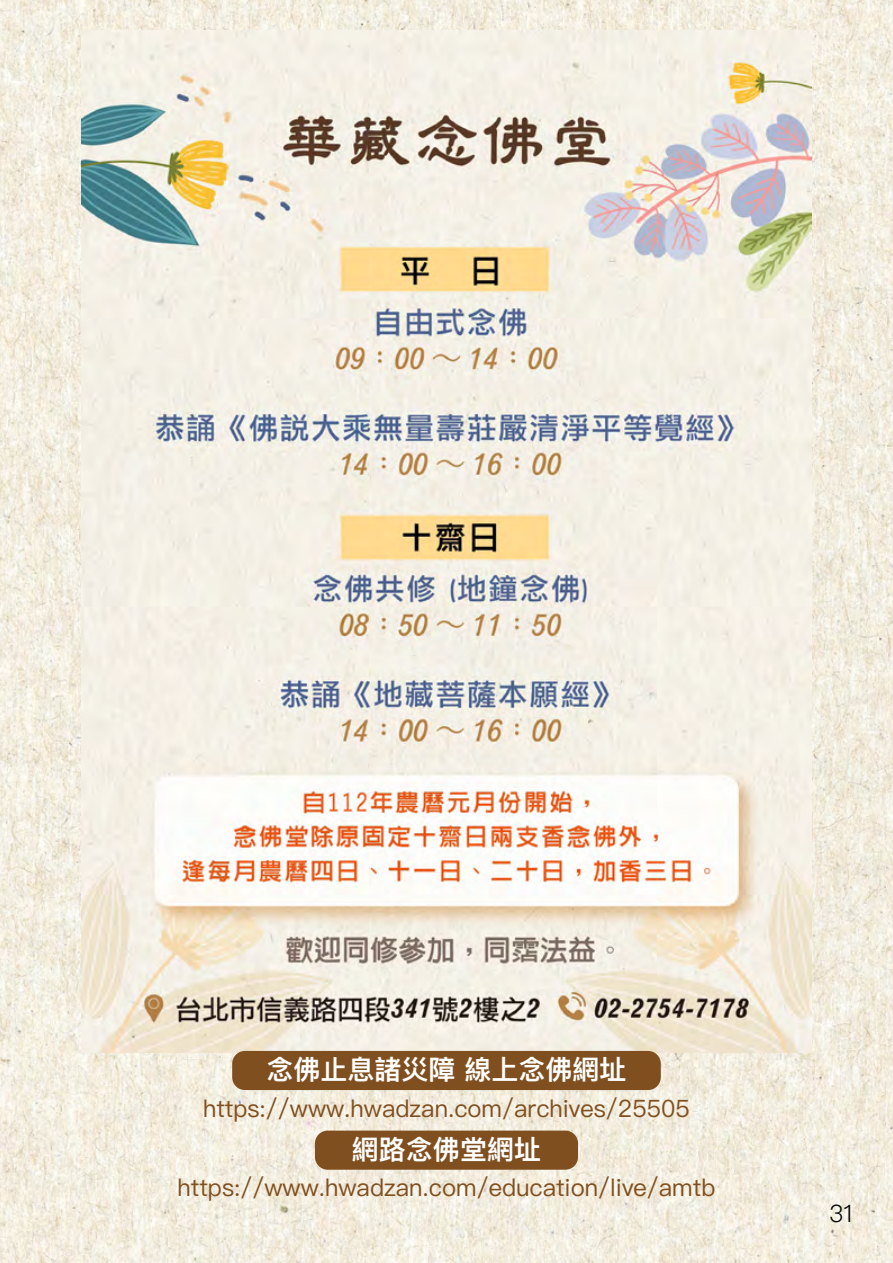
<style>
.page{position:relative;width:893px;height:1263px;background:#fff}
.page>*{position:absolute;margin:0;border:0;box-sizing:border-box;transform-origin:0 0}
.t1{font:600 27px "Ping Fang TC";color:#fff}
.t2{font:24px "Ping Fang TC";color:#7f4f1f}
.t3{font:300 24px "Ping Fang TC";color:#000}
</style>
<div class="page">
<img style="left:0;top:0;width:893px;height:1263px">
<img style="left:81px;top:30px;width:731px;height:1022px">
<div style="left:232px;top:1051px;width:429px;height:39px;background:#7f4f1f;border-radius:13px"></div>
<div style="left:315px;top:1130px;width:263px;height:40px;background:#7f4f1f;border-radius:13px"></div>
<p class="t1" style="left:266px;top:1053px;width:361px">念佛止息諸災障 線上念佛網址</p>
<p class="t2" style="left:203px;top:1094px;width:488px">https://www.hwadzan.com/archives/25505</p>
<p class="t1" style="left:352px;top:1133px;width:191px">網路念佛堂網址</p>
<p class="t2" style="left:178px;top:1173px;width:539px">https://www.hwadzan.com/education/live/amtb</p>
<p class="t3" style="left:829px;top:1198px;width:25px">31</p>
</div>
